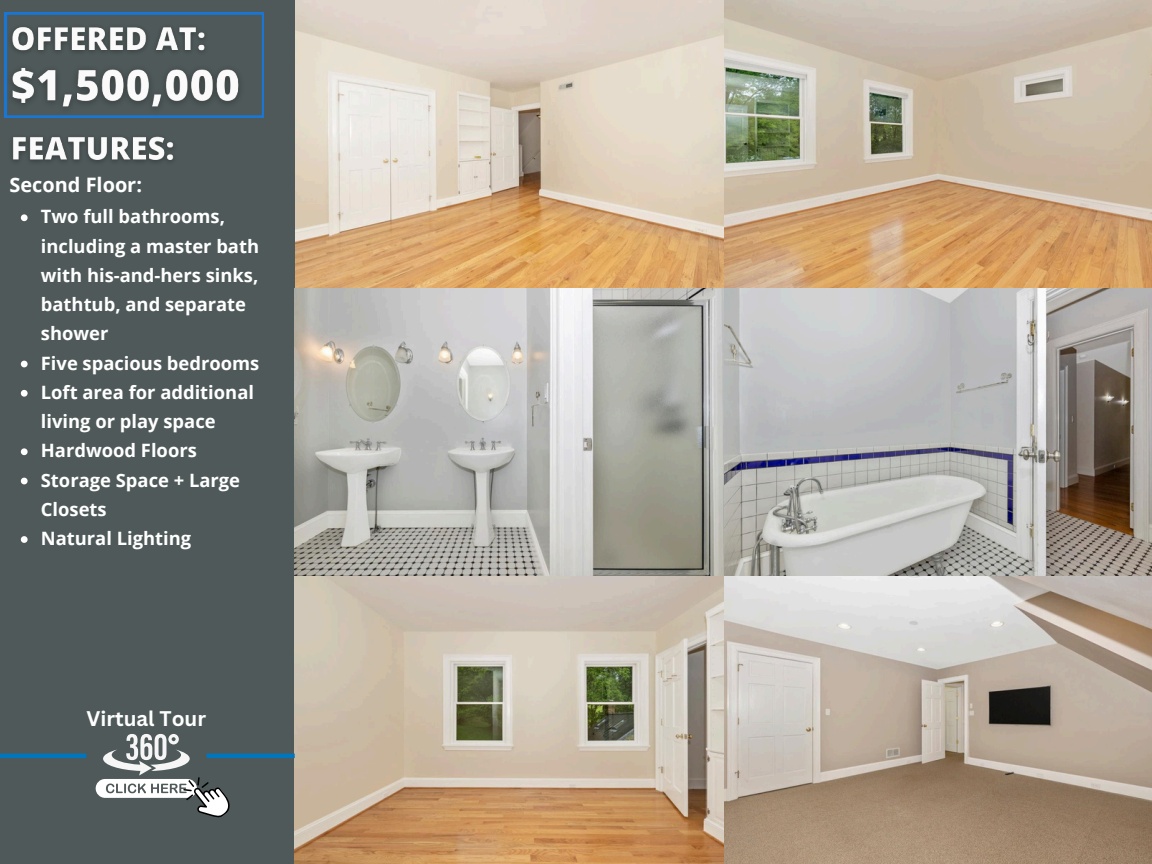
<style>
.page{position:relative;width:1152px;height:864px;background:#fff}
.page>*{position:absolute;margin:0;border:0;box-sizing:border-box;transform-origin:0 0}
.t1{font:700 20.7px "Canva Sans";color:#fff}
.t2{font:700 19.95px "Open Sans";color:#fff}
.t3{font:700 18.45px/29.2px "Open Sans";color:#fff}
</style>
<div class="page">
<img style="left:295px;top:0;width:857px;height:864px">
<div style="left:0;top:0;width:295px;height:863px;background:#4f5959"></div>
<svg style="left:5px;top:13px;width:259px;height:104px"></svg>
<img style="left:13px;top:136px;width:161px;height:26px">
<img style="left:4px;top:16px;width:209px;height:38px">
<img style="left:4px;top:54px;width:246px;height:64px">
<svg style="left:21px;top:214px;width:7px;height:7px"></svg>
<svg style="left:21px;top:361px;width:7px;height:6px"></svg>
<svg style="left:21px;top:390px;width:7px;height:7px"></svg>
<svg style="left:21px;top:448px;width:7px;height:7px"></svg>
<svg style="left:21px;top:478px;width:7px;height:6px"></svg>
<svg style="left:21px;top:536px;width:7px;height:7px"></svg>
<svg style="left:96px;top:734px;width:136px;height:83px"></svg>
<hr style="left:0;top:754px;width:86px;height:4px;background:#0076be">
<hr style="left:207px;top:754px;width:88px;height:4px;background:#0076be">
<p class="t2" style="left:10px;top:171px;width:134px">Second Floor:</p>
<p class="t3" style="left:41px;top:202px;width:220px">Two full bathrooms, including a master bath with his-and-hers sinks, bathtub, and separate shower<br>Five spacious bedrooms<br>Loft area for additional living or play space<br>Hardwood Floors<br>Storage Space + Large<br>Closets<br>Natural Lighting</p>
<p class="t1" style="left:86px;top:706px;width:121px">Virtual Tour</p>
</div>
